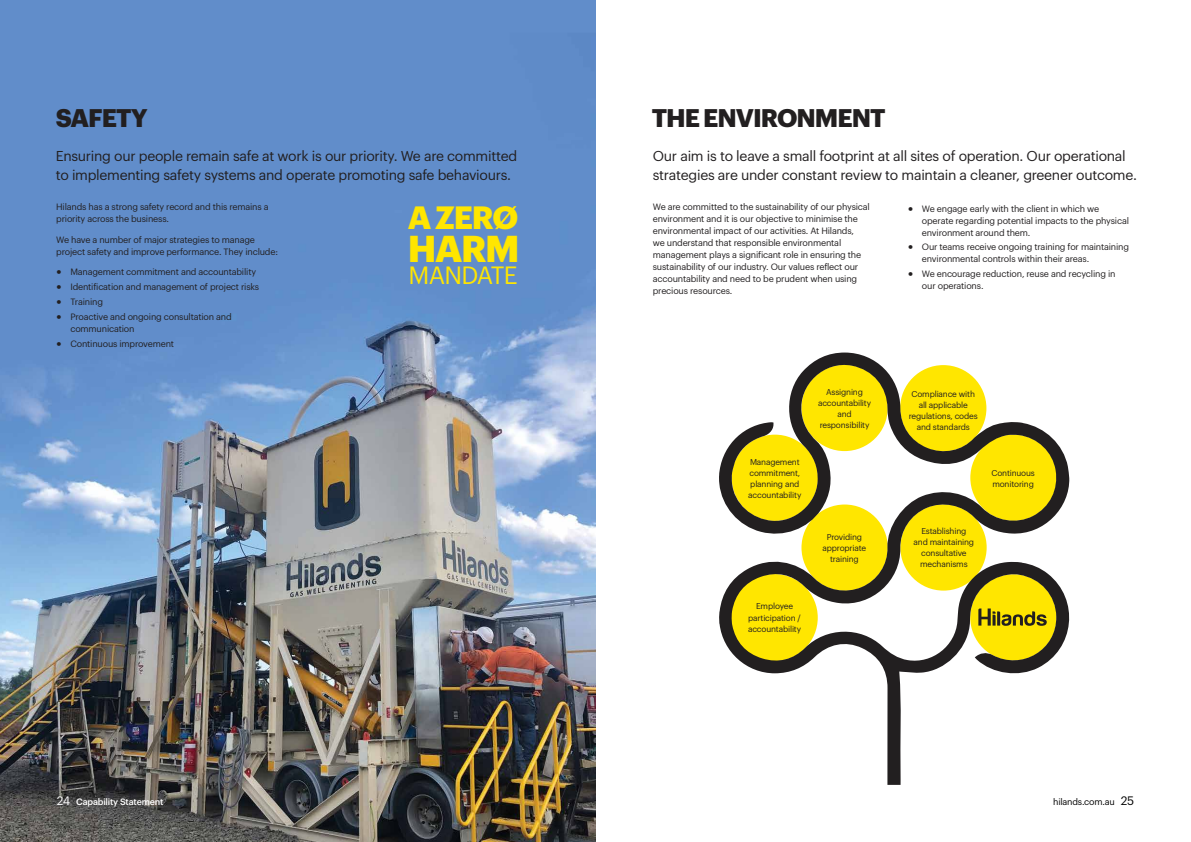
<style>
.page{position:relative;width:1191px;height:842px;background:#fff}
.page>*{position:absolute;margin:0;border:0;box-sizing:border-box;transform-origin:0 0}
.t1{font:700 36.7px "Graphik";color:#ffe600}
.t2{font:700 31.6px "Graphik";color:#ffe600}
.t3{font:700 25px "Graphik";letter-spacing:-.04em;color:#221f20}
.t4{font:24.5px "Graphik";letter-spacing:-.03em;color:#ffe600}
.t5{font:14px/19px "Graphik";letter-spacing:-.02em;color:#221f20}
.t6{font:9px/12px "Graphik";letter-spacing:-.02em;color:#221f20}
.t7{font:500 9px "Graphik";letter-spacing:-.02em;color:#fff}
.t8{font:9px "Graphik";letter-spacing:-.02em;color:#000}
.t9{font:8.3px/11.1px "Graphik";letter-spacing:-.02em;color:#221f20;text-align:center}
.s1{font-family:"Helvetica Neue"}
.s2{font-weight:400;font-size:12px}
.s3{font-size:12px}
</style>
<div class="page">
<img style="left:0;top:0;width:595px;height:842px">
<svg style="left:719px;top:352px;width:351px;height:433px"></svg>
<svg style="left:495px;top:206px;width:21px;height:23px"></svg>
<h3 class="t3" style="left:56px;top:98px;width:93px">SAFETY</h3>
<h3 class="t3" style="left:652px;top:98px;width:235px">THE ENVIRONMENT</h3>
<h3 class="t5" style="left:56px;top:145px;width:463px">Ensuring our people remain safe at work is our priority. We are committed to implementing safety systems and operate promoting safe behaviours.</h3>
<p class="t6" style="left:56px;top:200px;width:214px">Hilands has a strong safety record and this remains a priority across the business.</p>
<p class="t6" style="left:56px;top:233px;width:223px">We have a number of major strategies to manage project safety and improve performance. They include:</p>
<p class="t6" style="left:56px;top:265px;width:201px"><span class="s1">●</span> Management commitment and accountability</p>
<p class="t6" style="left:56px;top:280px;width:204px"><span class="s1">●</span> Identification and management of project risks</p>
<p class="t6" style="left:56px;top:295px;width:48px"><span class="s1">●</span> Training</p>
<p class="t6" style="left:70px;top:310px;width:163px;text-indent:-14px"><span class="s1">●</span> Proactive and ongoing consultation and communication</p>
<p class="t6" style="left:56px;top:337px;width:119px"><span class="s1">●</span> Continuous improvement</p>
<h2 class="t2" style="left:408px;top:193px;width:112px">A ZERO</h2>
<h1 class="t1" style="left:408px;top:220px;width:113px">HARM</h1>
<h3 class="t4" style="left:408px;top:257px;width:111px">MANDATE</h3>
<h3 class="t5" style="left:653px;top:145px;width:485px">Our aim is to leave a small footprint at all sites of operation. Our operational strategies are under constant review to maintain a cleaner, greener outcome.</h3>
<p class="t6" style="left:653px;top:200px;width:218px">We are committed to the sustainability of our physical environment and it is our objective to minimise the environmental impact of our activities. At Hilands,<br>we understand that responsible environmental management plays a significant role in ensuring the sustainability of our industry. Our values reflect our accountability and need to be prudent when using precious resources.</p>
<p class="t6" style="left:922px;top:202px;width:209px;text-indent:-14px"><span class="s1">●</span> We engage early with the client in which we operate regarding potential impacts to the physical environment around them.</p>
<p class="t6" style="left:922px;top:240px;width:209px;text-indent:-14px"><span class="s1">●</span> Our teams receive ongoing training for maintaining environmental controls within their areas.</p>
<p class="t6" style="left:922px;top:267px;width:195px;text-indent:-14px"><span class="s1">●</span> We encourage reduction, reuse and recycling in our operations.</p>
<p class="t9" style="left:748px;top:456px;width:55px;text-align:left">Management commitment, planning and accountability</p>
<p class="t9" style="left:748px;top:600px;width:55px">Employee participation / accountability</p>
<p class="t9" style="left:818px;top:386px;width:55px">Assigning accountability and responsibility</p>
<p class="t9" style="left:908px;top:388px;width:70px">Compliance with all applicable regulations, codes and standards</p>
<p class="t9" style="left:822px;top:530px;width:45px">Providing appropriate training</p>
<p class="t9" style="left:913px;top:525px;width:62px">Establishing and maintaining consultative mechanisms</p>
<p class="t9" style="left:991px;top:467px;width:45px;text-align:left">Continuous monitoring</p>
<p class="t7" style="left:57px;top:794px;width:108px"><span class="s2">24</span> Capability Statement</p>
<p class="t8" style="left:1053px;top:795px;width:83px">hilands.com.au <span class="s3">25</span></p>
</div>
